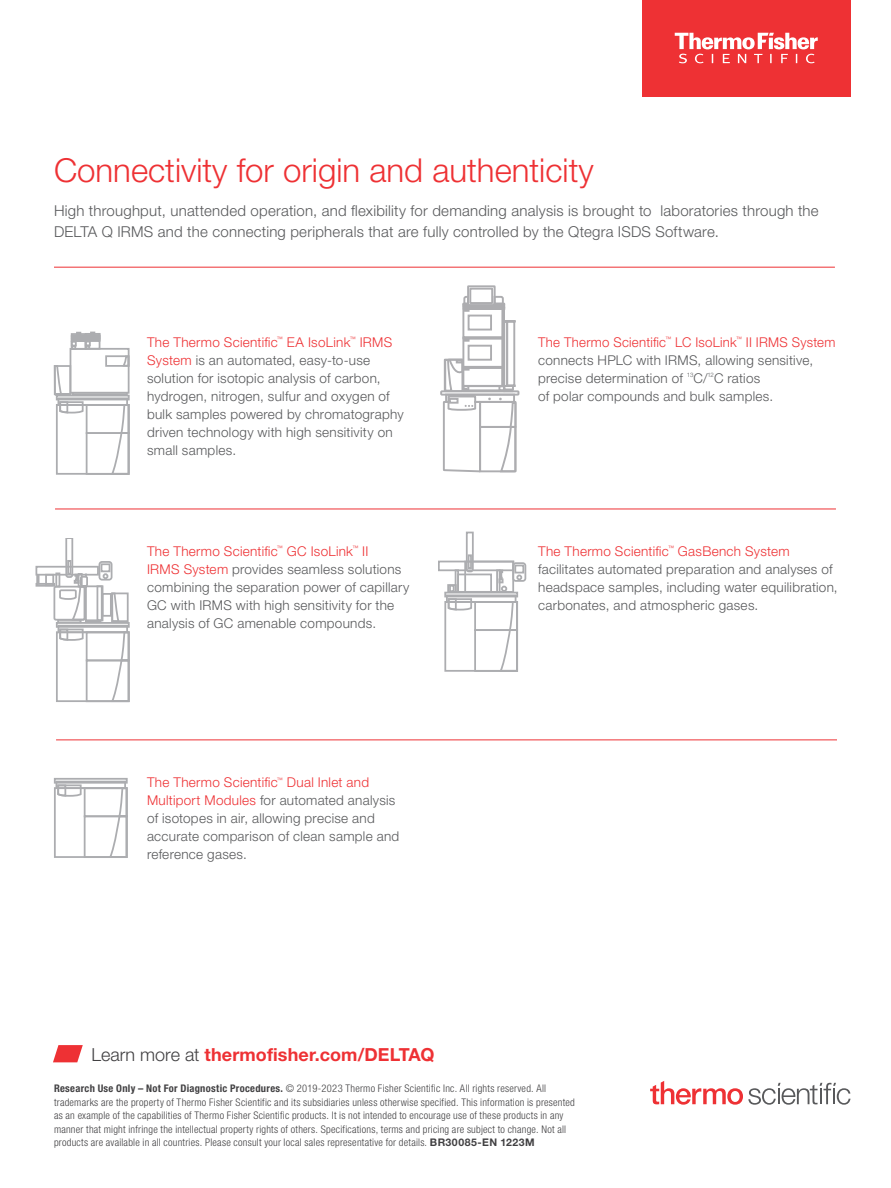
<style>
.page{position:relative;width:891px;height:1188px;background:#fff}
.page>*{position:absolute;margin:0;border:0;box-sizing:border-box;transform-origin:0 0}
.t1{font:300 33px "Helvetica Neue LTW1 G";color:#ee3134}
.t2{font:700 18px "Helvetica Neue LTW1 G";letter-spacing:.005em;color:#ee3134}
.t3{font:300 15px/21px "Helvetica Neue LTW1 G";letter-spacing:.015em;color:#58595b}
.t4{font:300 13.5px/18px "Helvetica Neue LTW1 G";letter-spacing:.02em;color:#58595b}
.t5{font:300 condensed 10.5px/13.5px "Helvetica Neue LTW1 G";letter-spacing:.025em;color:#414042}
.s1{color:#ee3134}
.s2{font-weight:300;color:#414042}
.s3{font-weight:700}
.s4{font-weight:700;font-stretch:normal}
</style>
<div class="page">
<hr style="left:54px;top:267px;width:781px;height:1px;background:#ee3134">
<hr style="left:55px;top:509px;width:781px;height:1px;background:#ee3134">
<hr style="left:56px;top:740px;width:781px;height:1px;background:#ee3134">
<div style="left:54px;top:787px;width:74px;height:71px;border:2px solid #acadb0"></div>
<div style="left:56px;top:781px;width:70px;height:8px;border:2px solid #acadb0"></div>
<div style="left:84px;top:787px;width:44px;height:30px;border:2px solid #acadb0"></div>
<div style="left:84px;top:815px;width:44px;height:43px;border:2px solid #acadb0"></div>
<svg style="left:108px;top:786px;width:20px;height:72px"></svg>
<svg style="left:56px;top:784px;width:27px;height:14px"></svg>
<div style="left:54px;top:778px;width:74px;height:6px;border:2px solid #acadb0"></div>
<div style="left:444px;top:601px;width:74px;height:71px;border:2px solid #acadb0"></div>
<div style="left:446px;top:594px;width:70px;height:9px;border:2px solid #acadb0"></div>
<div style="left:474px;top:601px;width:44px;height:30px;border:2px solid #acadb0"></div>
<div style="left:474px;top:629px;width:44px;height:43px;border:2px solid #acadb0"></div>
<svg style="left:498px;top:600px;width:20px;height:72px"></svg>
<svg style="left:447px;top:597px;width:26px;height:14px"></svg>
<div style="left:444px;top:592px;width:74px;height:5px;border:2px solid #acadb0"></div>
<div style="left:464px;top:561px;width:50px;height:32px;border:2px solid #acadb0"></div>
<div style="left:438px;top:561px;width:76px;height:10px;border:2px solid #acadb0"></div>
<div style="left:447px;top:584px;width:10px;height:9px;border:2px solid #acadb0"></div>
<div style="left:496px;top:569px;width:4px;height:24px;border:2px solid #acadb0"></div>
<div style="left:455px;top:569px;width:4px;height:24px;border:2px solid #acadb0"></div>
<svg style="left:499px;top:570px;width:8px;height:22px"></svg>
<div style="left:512px;top:562px;width:14px;height:20px;border:2px solid #acadb0;border-radius:3px"></div>
<div style="left:514px;top:565px;width:10px;height:8px;border:2px solid #acadb0"></div>
<svg style="left:516px;top:575px;width:6px;height:5px"></svg>
<div style="left:449px;top:585px;width:6px;height:7px;border:2px solid #acadb0"></div>
<div style="left:457px;top:574px;width:35px;height:19px;border:2px solid #acadb0"></div>
<svg style="left:465px;top:531px;width:10px;height:42px"></svg>
<div style="left:468px;top:554px;width:4px;height:15px;border:2px solid #acadb0"></div>
<div style="left:53px;top:586px;width:33px;height:35px;border:2px solid #acadb0;border-radius:2px"></div>
<div style="left:56px;top:631px;width:74px;height:71px;border:2px solid #acadb0"></div>
<div style="left:58px;top:625px;width:70px;height:8px;border:2px solid #acadb0"></div>
<div style="left:86px;top:631px;width:44px;height:30px;border:2px solid #acadb0"></div>
<div style="left:86px;top:660px;width:44px;height:42px;border:2px solid #acadb0"></div>
<svg style="left:110px;top:631px;width:20px;height:72px"></svg>
<svg style="left:58px;top:628px;width:27px;height:14px"></svg>
<div style="left:56px;top:622px;width:74px;height:6px;border:2px solid #acadb0"></div>
<div style="left:57px;top:619px;width:25px;height:4px;border:2px solid #acadb0"></div>
<div style="left:85px;top:620px;width:16px;height:3px;border:2px solid #acadb0"></div>
<div style="left:55px;top:573px;width:5px;height:14px;border:2px solid #acadb0"></div>
<div style="left:80px;top:576px;width:8px;height:11px;border:2px solid #acadb0"></div>
<div style="left:99px;top:561px;width:13px;height:20px;border:2px solid #acadb0;border-radius:3px"></div>
<div style="left:101px;top:563px;width:9px;height:9px;border:2px solid #acadb0"></div>
<svg style="left:103px;top:573px;width:5px;height:6px"></svg>
<div style="left:112px;top:620px;width:16px;height:3px;border:2px solid #acadb0"></div>
<div style="left:111px;top:593px;width:18px;height:29px;border:2px solid #acadb0"></div>
<svg style="left:110px;top:592px;width:11px;height:31px"></svg>
<div style="left:85px;top:585px;width:18px;height:36px;border:2px solid #acadb0"></div>
<div style="left:102px;top:593px;width:10px;height:24px;border:2px solid #acadb0"></div>
<div style="left:97px;top:585px;width:6px;height:36px;border:2px solid #acadb0"></div>
<div style="left:36px;top:566px;width:63px;height:10px;border:2px solid #acadb0"></div>
<div style="left:45px;top:574px;width:9px;height:12px;border:2px solid #acadb0"></div>
<div style="left:36px;top:583px;width:19px;height:4px;border:2px solid #acadb0"></div>
<div style="left:36px;top:574px;width:4px;height:11px;border:2px solid #acadb0"></div>
<svg style="left:58px;top:538px;width:29px;height:83px"></svg>
<div style="left:56px;top:404px;width:74px;height:71px;border:2px solid #acadb0"></div>
<div style="left:58px;top:397px;width:70px;height:9px;border:2px solid #acadb0"></div>
<div style="left:86px;top:404px;width:44px;height:30px;border:2px solid #acadb0"></div>
<div style="left:86px;top:432px;width:44px;height:43px;border:2px solid #acadb0"></div>
<svg style="left:110px;top:403px;width:20px;height:72px"></svg>
<div style="left:56px;top:395px;width:74px;height:5px;border:2px solid #acadb0"></div>
<svg style="left:53px;top:364px;width:31px;height:50px"></svg>
<div style="left:70px;top:348px;width:60px;height:46px;border:2px solid #acadb0"></div>
<div style="left:105px;top:355px;width:24px;height:12px;border:2px solid #acadb0"></div>
<div style="left:85px;top:340px;width:15px;height:10px;border:2px solid #acadb0"></div>
<div style="left:85px;top:333px;width:16px;height:4px;border:2px solid #acadb0"></div>
<div style="left:85px;top:335px;width:16px;height:3px;border:2px solid #acadb0"></div>
<div style="left:85px;top:336px;width:16px;height:4px;border:2px solid #acadb0"></div>
<div style="left:85px;top:338px;width:16px;height:4px;border:2px solid #acadb0"></div>
<svg style="left:90px;top:332px;width:5px;height:3px"></svg>
<svg style="left:86px;top:341px;width:5px;height:9px"></svg>
<div style="left:71px;top:340px;width:15px;height:10px;border:2px solid #acadb0"></div>
<div style="left:71px;top:333px;width:16px;height:4px;border:2px solid #acadb0"></div>
<div style="left:71px;top:335px;width:16px;height:3px;border:2px solid #acadb0"></div>
<div style="left:71px;top:336px;width:16px;height:4px;border:2px solid #acadb0"></div>
<div style="left:71px;top:338px;width:16px;height:4px;border:2px solid #acadb0"></div>
<svg style="left:76px;top:332px;width:5px;height:3px"></svg>
<svg style="left:71px;top:341px;width:6px;height:9px"></svg>
<div style="left:72px;top:392px;width:56px;height:4px;border:2px solid #acadb0"></div>
<svg style="left:121px;top:355px;width:9px;height:12px"></svg>
<div style="left:462px;top:308px;width:43px;height:30px;border:2px solid #adadb0"></div>
<div style="left:462px;top:338px;width:43px;height:30px;border:2px solid #adadb0"></div>
<div style="left:501px;top:308px;width:4px;height:30px;border:2px solid #adadb0"></div>
<div style="left:501px;top:338px;width:4px;height:30px;border:2px solid #adadb0"></div>
<svg style="left:464px;top:339px;width:6px;height:3px"></svg>
<div style="left:468px;top:315px;width:24px;height:16px;border:2px solid #adadb0"></div>
<div style="left:468px;top:345px;width:24px;height:16px;border:2px solid #adadb0"></div>
<svg style="left:503px;top:320px;width:13px;height:2px"></svg>
<div style="left:503px;top:321px;width:5px;height:66px;border:2px solid #adadb0"></div>
<div style="left:506px;top:321px;width:9px;height:66px;border:2px solid #adadb0"></div>
<svg style="left:462px;top:296px;width:44px;height:16px"></svg>
<div style="left:467px;top:285px;width:29px;height:21px;border:2px solid #adadb0"></div>
<div style="left:469px;top:288px;width:24px;height:16px;border:2px solid #adadb0"></div>
<div style="left:440px;top:390px;width:79px;height:6px;border:2px solid #adadb0"></div>
<svg style="left:442px;top:358px;width:75px;height:115px"></svg>
<svg style="left:53px;top:1045px;width:30px;height:17px"></svg>
<svg style="left:650px;top:1081px;width:200px;height:24px"></svg>
<div style="left:642px;top:0;width:208px;height:96px;background:#ee3134"></div>
<svg style="left:675px;top:33px;width:143px;height:30px"></svg>
<h1 class="t1" style="left:54px;top:150px;width:541px">Connectivity for origin and authenticity</h1>
<p class="t3" style="left:54px;top:200px;width:766px">High throughput, unattended operation, and flexibility for demanding analysis is brought to laboratories through the<br>DELTA Q IRMS and the connecting peripherals that are fully controlled by the Qtegra ISDS Software.</p>
<p class="t4" style="left:147px;top:333px;width:258px"><span class="s1">The Thermo Scientific</span><sup>™</sup> <span class="s1">EA IsoLink</span><sup>™</sup> <span class="s1">IRMS System</span> is an automated, easy-to-use solution for isotopic analysis of carbon, hydrogen, nitrogen, sulfur and oxygen of bulk samples powered by chromatography driven technology with high sensitivity on small samples.</p>
<p class="t4" style="left:538px;top:333px;width:299px"><span class="s1">The Thermo Scientific</span><sup>™</sup> <span class="s1">LC IsoLink</span><sup>™</sup> <span class="s1">II IRMS System </span>connects HPLC with IRMS, allowing sensitive, precise determination of <sup>13</sup>C/<sup>12</sup>C ratios<br>of polar compounds and bulk samples.</p>
<p class="t4" style="left:147px;top:542px;width:264px"><span class="s1">The Thermo Scientific</span><sup>™</sup> <span class="s1">GC IsoLink</span><sup>™</sup> <span class="s1">II<br>IRMS System</span> provides seamless solutions combining the separation power of capillary GC with IRMS with high sensitivity for the analysis of GC amenable compounds.</p>
<p class="t4" style="left:538px;top:542px;width:301px"><span class="s1">The Thermo Scientific</span><sup>™</sup> <span class="s1">GasBench System </span>facilitates automated preparation and analyses of headspace samples, including water equilibration, carbonates, and atmospheric gases.</p>
<p class="t4" style="left:147px;top:774px;width:254px"><span class="s1">The Thermo Scientific</span><sup>™</sup> <span class="s1">Dual Inlet and Multiport Modules</span> for automated analysis of isotopes in air, allowing precise and accurate comparison of clean sample and reference gases.</p>
<h2 class="t2" style="left:92px;top:1044px;width:344px"><span class="s2">Learn more at</span> thermofisher.com/DELTAQ</h2>
<p class="t5" style="left:54px;top:1082px;width:522px"><span class="s3">Research Use Only – Not For Diagnostic Procedures.</span> © 2019-2023 Thermo Fisher Scientific Inc. All rights reserved. All trademarks are the property of Thermo Fisher Scientific and its subsidiaries unless otherwise specified. This information is presented as an example of the capabilities of Thermo Fisher Scientific products. It is not intended to encourage use of these products in any manner that might infringe the intellectual property rights of others. Specifications, terms and pricing are subject to change. Not all products are available in all countries. Please consult your local sales representative for details. <span class="s4">BR30085-EN 1223M</span></p>
</div>
